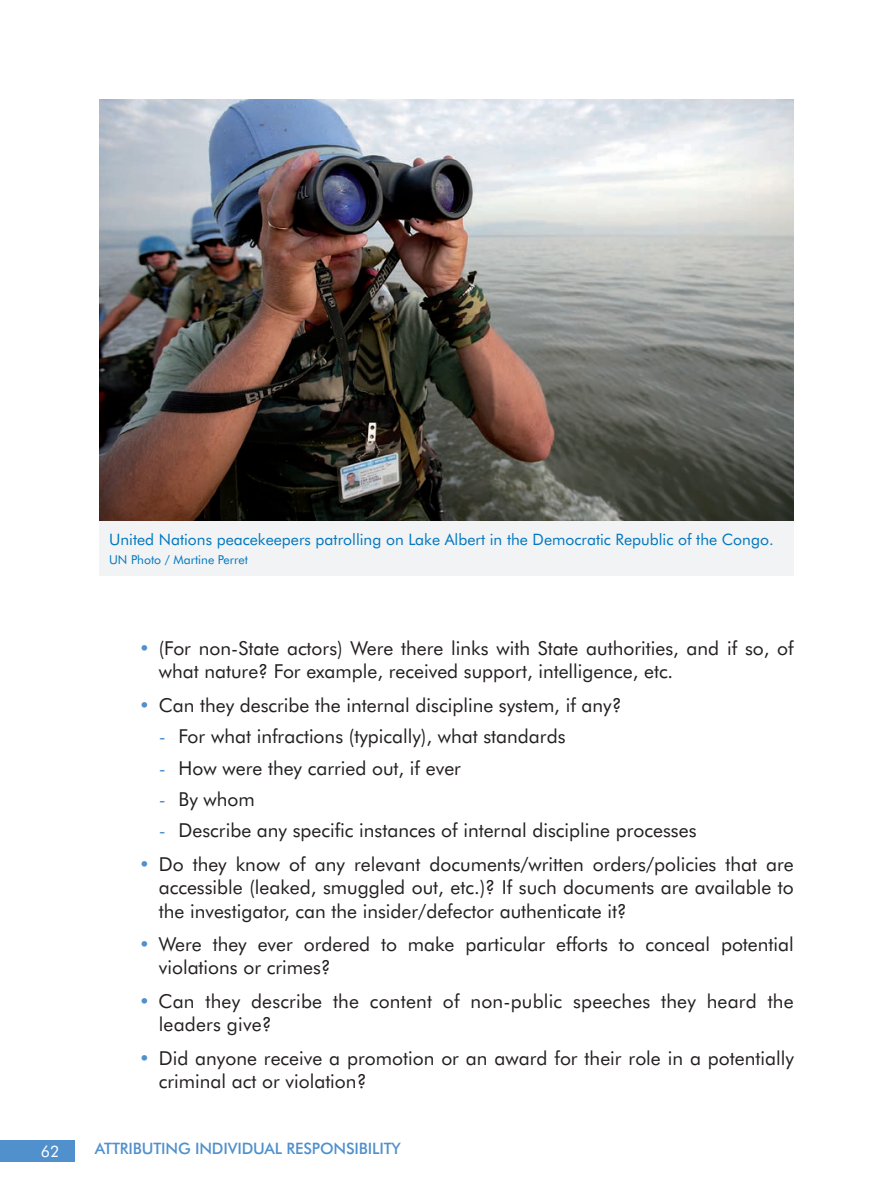
<style>
.page{position:relative;width:893px;height:1191px;background:#fff}
.page>*{position:absolute;margin:0;border:0;box-sizing:border-box;transform-origin:0 0}
.t1{font:19.25px/23.4px "Futura BT";color:#231f20}
.t2{font:15.75px "Futura BT";color:#0077c0}
.t3{font:500 15.75px "Futura BT";letter-spacing:-.01em;color:#5090cc}
.t4{font:15.75px "Futura BT";color:#fff}
.t5{font:12.25px "Futura BT";color:#0077c0}
.s1{color:#5090cc}
</style>
<div class="page">
<div style="left:0;top:1140px;width:74px;height:21px;background:#5090cc"></div>
<img style="left:99px;top:99px;width:695px;height:422px">
<div style="left:99px;top:521px;width:695px;height:54px;background:#f2f3f4"></div>
<p class="t2" style="left:109px;top:529px;width:666px">United Nations peacekeepers patrolling on Lake Albert in the Democratic Republic of the Congo.</p>
<p class="t5" style="left:109px;top:552px;width:140px">UN Photo / Martine Perret</p>
<p class="t1" style="left:159px;top:636px;width:636px;text-indent:-20px"><span class="s1">•</span> (For non-State actors) Were there links with State authorities, and if so, of what nature? For example, received support, intelligence, etc.</p>
<p class="t1" style="left:139px;top:693px;width:484px"><span class="s1">•</span> Can they describe the internal discipline system, if any?</p>
<p class="t1" style="left:159px;top:724px;width:408px"><span class="s1">-</span> For what infractions (typically), what standards</p>
<p class="t1" style="left:159px;top:756px;width:304px"><span class="s1">-</span> How were they carried out, if ever</p>
<p class="t1" style="left:159px;top:787px;width:98px"><span class="s1">-</span> By whom</p>
<p class="t1" style="left:159px;top:818px;width:539px"><span class="s1">-</span> Describe any specific instances of internal discipline processes</p>
<p class="t1" style="left:159px;top:852px;width:636px;text-align:justify;text-indent:-20px"><span class="s1">•</span> Do they know of any relevant documents/written orders/policies that are accessible (leaked, smuggled out, etc.)? If such documents are available to the investigator, can the insider/defector authenticate it?</p>
<p class="t1" style="left:159px;top:932px;width:637px;text-indent:-20px"><span class="s1">•</span> Were they ever ordered to make particular efforts to conceal potential violations or crimes?</p>
<p class="t1" style="left:159px;top:989px;width:636px;text-indent:-20px"><span class="s1">•</span> Can they describe the content of non-public speeches they heard the leaders give?</p>
<p class="t1" style="left:159px;top:1046px;width:637px;text-indent:-20px"><span class="s1">•</span> Did anyone receive a promotion or an award for their role in a potentially criminal act or violation?</p>
<p class="t4" style="left:41px;top:1141px;width:20px">62</p>
<p class="t3" style="left:95px;top:1138px;width:308px">ATTRIBUTING INDIVIDUAL RESPONSIBILITY</p>
</div>
